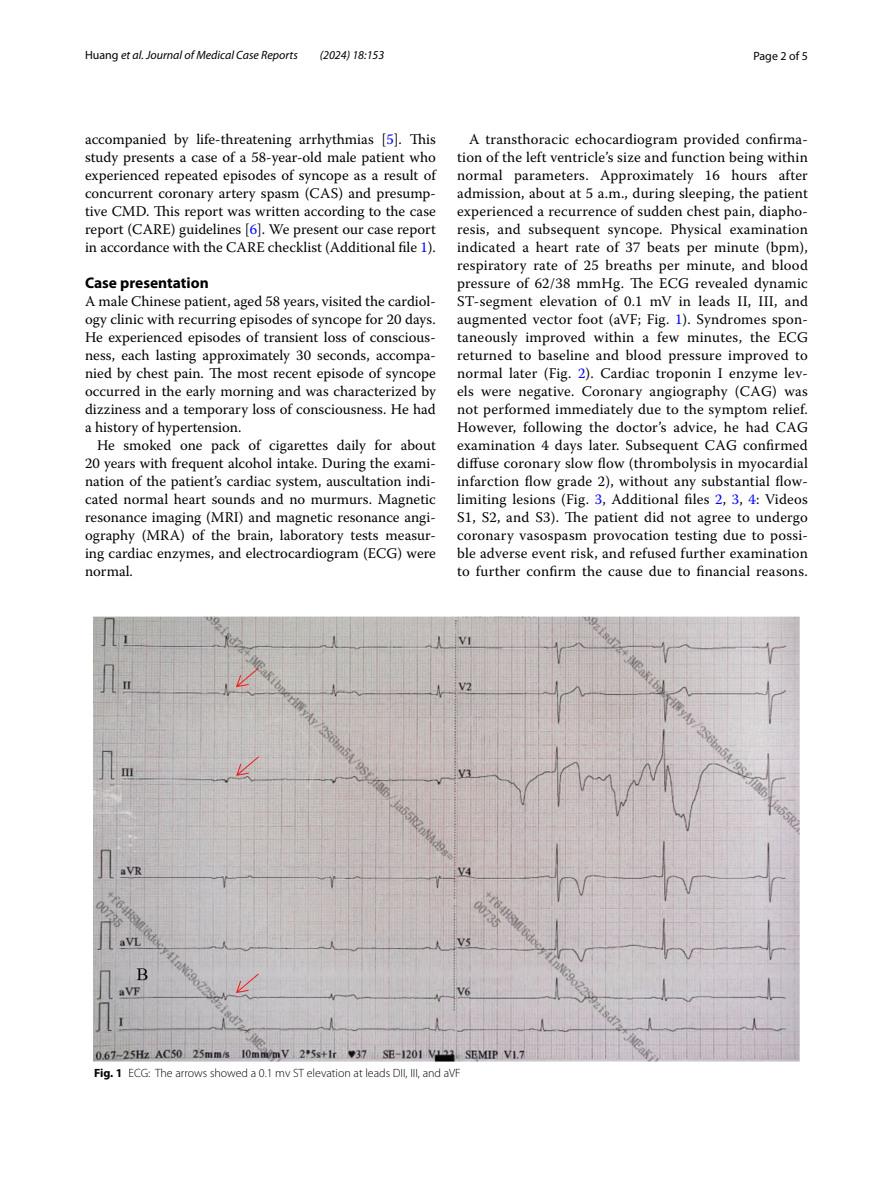
<style>
.page{position:relative;width:893px;height:1187px;background:#fff}
.page>*{position:absolute;margin:0;border:0;box-sizing:border-box;transform-origin:0 0}
.t1{font:700 15.45px "Myriad Pro";color:#000}
.t2{font:14.7px/18px "Warnock Pro";color:#000;text-align:justify}
.t3{font:300 12px "Myriad Pro";color:#000}
.t4{font:italic 12px "Myriad Pro";color:#000}
.t5{font:12px "Myriad Pro";color:#000}
.s1{font-style:normal}
.s2{color:#00f}
.s3{font-weight:700}
</style>
<div class="page">
<img style="left:94px;top:616px;width:705px;height:445px">
<p class="t4" style="left:85px;top:48px;width:214px"><span class="s1">Huang</span> et al. Journal of Medical Case Reports</p>
<p class="t4" style="left:320px;top:48px;width:66px">(2024) 18:153</p>
<p class="t5" style="left:753px;top:48px;width:56px">Page 2 of 5</p>
<p class="t2" style="left:85px;top:130px;width:352px">accompanied by life-threatening arrhythmias [<span class="s2">5</span>]. This study presents a case of a 58-year-old male patient who experienced repeated episodes of syncope as a result of concurrent coronary artery spasm (CAS) and presump&shy;tive CMD. This report was written according to the case report (CARE) guidelines [<span class="s2">6</span>]. We present our case report in accordance with the CARE checklist (Additional file <span class="s2">1</span>).</p>
<p class="t1" style="left:85px;top:272px;width:125px">Case presentation</p>
<p class="t2" style="left:85px;top:292px;width:352px">A male Chinese patient, aged 58 years, visited the cardiol&shy;ogy clinic with recurring episodes of syncope for 20 days.<br>He experienced episodes of transient loss of conscious&shy;ness, each lasting approximately 30 seconds, accompa&shy;nied by chest pain. The most recent episode of syncope occurred in the early morning and was characterized by dizziness and a temporary loss of consciousness. He had a history of hypertension.</p>
<p class="t2" style="left:85px;top:436px;width:352px;text-indent:12px">He smoked one pack of cigarettes daily for about 20 years with frequent alcohol intake. During the exami&shy;nation of the patient’s cardiac system, auscultation indi&shy;cated normal heart sounds and no murmurs. Magnetic resonance imaging (MRI) and magnetic resonance angi&shy;ography (MRA) of the brain, laboratory tests measur&shy;ing cardiac enzymes, and electrocardiogram (ECG) were normal.</p>
<p class="t2" style="left:457px;top:130px;width:352px;text-indent:12px">A transthoracic echocardiogram provided confirma&shy;tion of the left ventricle’s size and function being within normal parameters. Approximately 16 hours after admission, about at 5 a.m., during sleeping, the patient experienced a recurrence of sudden chest pain, diapho&shy;resis, and subsequent syncope. Physical examination indicated a heart rate of 37 beats per minute (bpm), respiratory rate of 25 breaths per minute, and blood pressure of 62/38 mmHg. The ECG revealed dynamic ST-segment elevation of 0.1 mV in leads II, III, and augmented vector foot (aVF; Fig. <span class="s2">1</span>). Syndromes spon&shy;taneously improved within a few minutes, the ECG returned to baseline and blood pressure improved to normal later (Fig. <span class="s2">2</span>). Cardiac troponin I enzyme lev&shy;els were negative. Coronary angiography (CAG) was not performed immediately due to the symptom relief.<br>However, following the doctor’s advice, he had CAG examination 4 days later. Subsequent CAG confirmed diffuse coronary slow flow (thrombolysis in myocardial infarction flow grade 2), without any substantial flow&shy;limiting lesions (Fig. <span class="s2">3</span>, Additional files <span class="s2">2</span>, <span class="s2">3</span>, <span class="s2">4</span>: Videos S1, S2, and S3). The patient did not agree to undergo coronary vasospasm provocation testing due to possi&shy;ble adverse event risk, and refused further examination to further confirm the cause due to financial reasons.</p>
<p class="t3" style="left:94px;top:1066px;width:368px"><span class="s3">Fig. 1</span> ECG: The arrows showed a 0.1 mv ST elevation at leads DII, III, and aVF</p>
</div>
